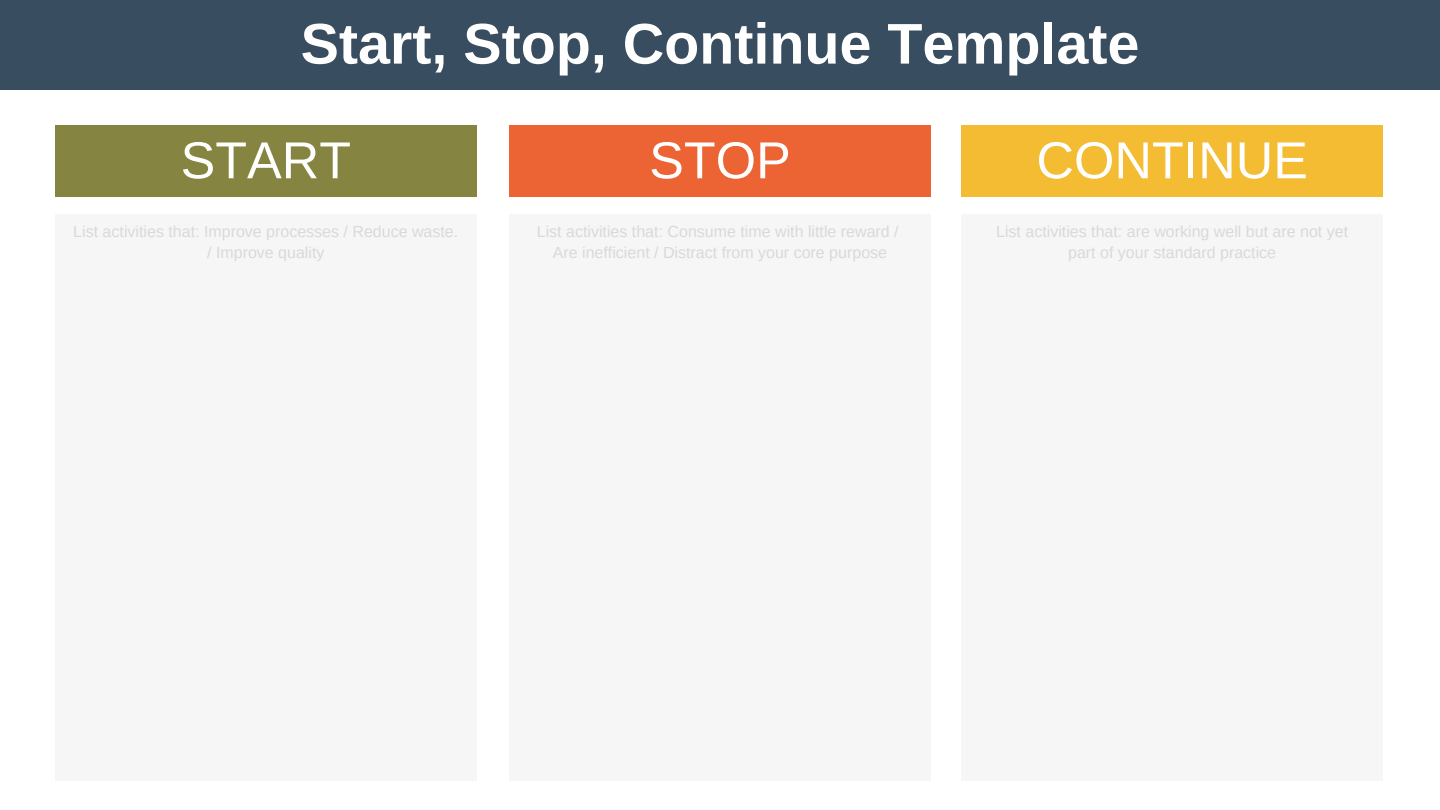
<style>
.page{position:relative;width:1440px;height:810px;background:#fff}
.page>*{position:absolute;margin:0;border:0;box-sizing:border-box;transform-origin:0 0}
.t1{font:700 57.4px "Arimo";color:#fff}
.t2{font:52px "Arimo";color:#fff}
.t3{font:16px "Arimo";color:#d9d9d9}
</style>
<div class="page">
<div style="left:0;top:0;width:1440px;height:90px;background:#394d60"></div>
<div style="left:509px;top:125px;width:422px;height:72px;background:#ec6433"></div>
<div style="left:55px;top:125px;width:422px;height:72px;background:#858541"></div>
<div style="left:962px;top:125px;width:421px;height:72px;background:#f4bc33"></div>
<div style="left:55px;top:215px;width:422px;height:566px;background:#f6f6f6"></div>
<div style="left:509px;top:215px;width:422px;height:566px;background:#f6f6f6"></div>
<div style="left:962px;top:215px;width:421px;height:566px;background:#f6f6f6"></div>
<p class="t1" style="left:301px;top:12px;width:840px">Start, Stop, Continue Template</p>
<p class="t2" style="left:181px;top:131px;width:172px">START</p>
<p class="t2" style="left:649px;top:131px;width:143px">STOP</p>
<p class="t2" style="left:1036px;top:131px;width:273px">CONTINUE</p>
<p class="t3" style="left:73px;top:222px;width:386px">List activities that: Improve processes / Reduce waste.</p>
<p class="t3" style="left:207px;top:244px;width:119px">/ Improve quality</p>
<p class="t3" style="left:537px;top:222px;width:363px">List activities that: Consume time with little reward /</p>
<p class="t3" style="left:553px;top:244px;width:336px">Are inefficient / Distract from your core purpose</p>
<p class="t3" style="left:996px;top:222px;width:354px">List activities that: are working well but are not yet</p>
<p class="t3" style="left:1068px;top:244px;width:210px">part of your standard practice</p>
</div>
